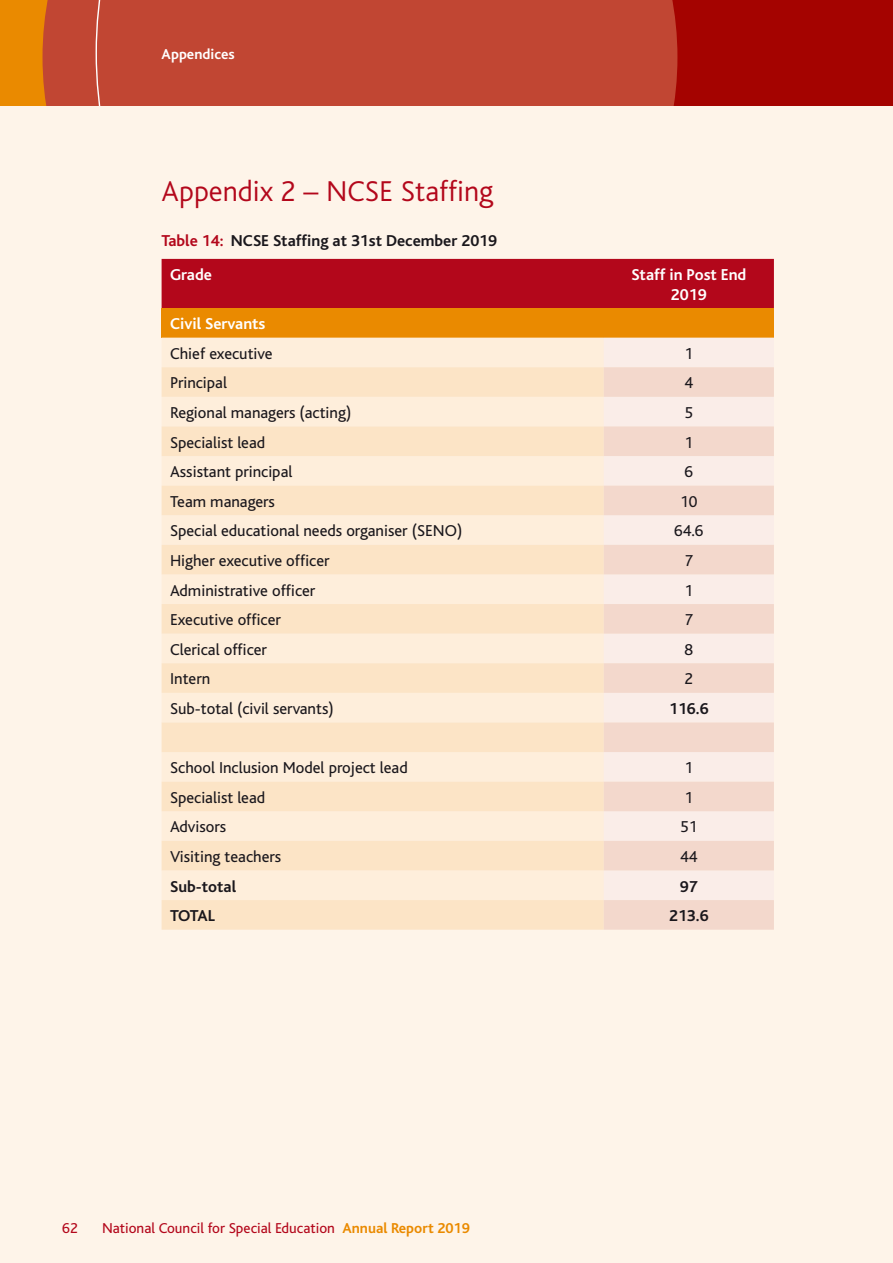
<style>
.page{position:relative;width:893px;height:1263px;background:#fff}
.page>*{position:absolute;margin:0;border:0;box-sizing:border-box;transform-origin:0 0}
.Head_II{font:300 30px "Bliss";color:#b3071b}
.Body__3{font:16.5px "Bliss";color:#1a171c}
.Head_V{font:700 16.5px "Bliss";color:#1a171c}
.TABLE_HEAD{font:700 16.5px/19.5px "Bliss";color:#fff;text-align:center}
.Body__3-2{font:700 16.5px "Bliss";color:#1a171c}
.t1{font:15px "Bliss";color:#b3071b}
.t2{font:700 15px "Bliss";color:#fff}
.s1{color:#b3071b}
.s2{font-weight:700;color:#ea8a00}
</style>
<div class="page">
<svg style="left:0;top:0;width:893px;height:106px;background:#bc3924"></svg>
<div style="left:0;top:106px;width:893px;height:1157px;background:#fef4e9"></div>
<div style="left:162px;top:259px;width:612px;height:49px;background:#b3071b"></div>
<div style="left:162px;top:308px;width:612px;height:30px;background:#ea8a00"></div>
<div style="left:162px;top:338px;width:442px;height:29px;background:#feeedb"></div>
<svg style="left:162px;top:367px;width:442px;height:563px;fill:#fce4c6"></svg>
<svg style="left:604px;top:367px;width:170px;height:563px;fill:#f3d8cc"></svg>
<p class="t2" style="left:162px;top:46px;width:75px">Appendices</p>
<p class="Head_II" style="left:162px;top:176px;width:333px">Appendix 2 – NCSE Staffing</p>
<p class="Head_V" style="left:162px;top:232px;width:337px"><span class="s1">Table 14:</span> NCSE Staffing at 31st December 2019</p>
<p class="TABLE_HEAD" style="left:170px;top:265px;width:43px">Grade</p>
<p class="TABLE_HEAD" style="left:631px;top:265px;width:116px">Staff in Post End<br>2019</p>
<p class="TABLE_HEAD" style="left:170px;top:314px;width:97px">Civil Servants</p>
<p class="Body__3" style="left:170px;top:345px;width:104px">Chief executive</p>
<p class="Body__3" style="left:684px;top:345px;width:10px">1</p>
<p class="Body__3" style="left:170px;top:374px;width:58px">Principal</p>
<p class="Body__3" style="left:684px;top:374px;width:10px">4</p>
<p class="Body__3" style="left:170px;top:404px;width:183px">Regional managers (acting)</p>
<p class="Body__3" style="left:684px;top:404px;width:10px">5</p>
<p class="Body__3" style="left:170px;top:433px;width:97px">Specialist lead</p>
<p class="Body__3" style="left:684px;top:433px;width:10px">1</p>
<p class="Body__3" style="left:170px;top:463px;width:124px">Assistant principal</p>
<p class="Body__3" style="left:684px;top:463px;width:10px">6</p>
<p class="Body__3" style="left:170px;top:493px;width:106px">Team managers</p>
<p class="Body__3" style="left:680px;top:493px;width:19px">10</p>
<p class="Body__3" style="left:170px;top:522px;width:294px">Special educational needs organiser (SENO)</p>
<p class="Body__3" style="left:674px;top:522px;width:31px">64.6</p>
<p class="Body__3" style="left:170px;top:552px;width:161px">Higher executive officer</p>
<p class="Body__3" style="left:684px;top:552px;width:10px">7</p>
<p class="Body__3" style="left:170px;top:581px;width:147px">Administrative officer</p>
<p class="Body__3" style="left:684px;top:581px;width:10px">1</p>
<p class="Body__3" style="left:170px;top:611px;width:112px">Executive officer</p>
<p class="Body__3" style="left:684px;top:611px;width:10px">7</p>
<p class="Body__3" style="left:170px;top:641px;width:98px">Clerical officer</p>
<p class="Body__3" style="left:684px;top:641px;width:10px">8</p>
<p class="Body__3" style="left:170px;top:670px;width:42px">Intern</p>
<p class="Body__3" style="left:684px;top:670px;width:10px">2</p>
<p class="Body__3" style="left:170px;top:700px;width:165px">Sub-total (civil servants)</p>
<p class="Body__3-2" style="left:669px;top:700px;width:41px">116.6</p>
<p class="Body__3" style="left:170px;top:759px;width:239px">School Inclusion Model project lead</p>
<p class="Body__3" style="left:684px;top:759px;width:10px">1</p>
<p class="Body__3" style="left:170px;top:789px;width:97px">Specialist lead</p>
<p class="Body__3" style="left:684px;top:789px;width:10px">1</p>
<p class="Body__3" style="left:170px;top:818px;width:58px">Advisors</p>
<p class="Body__3" style="left:680px;top:818px;width:19px">51</p>
<p class="Body__3" style="left:170px;top:848px;width:113px">Visiting teachers</p>
<p class="Body__3" style="left:680px;top:848px;width:19px">44</p>
<p class="Body__3-2" style="left:170px;top:877px;width:68px">Sub-total</p>
<p class="Body__3-2" style="left:680px;top:877px;width:19px">97</p>
<p class="Body__3-2" style="left:170px;top:907px;width:46px">TOTAL</p>
<p class="Body__3-2" style="left:669px;top:907px;width:41px">213.6</p>
<p class="t1" style="left:62px;top:1220px;width:17px">62</p>
<p class="t1" style="left:102px;top:1220px;width:369px">National Council for Special Education <span class="s2">Annual Report 2019</span></p>
</div>
